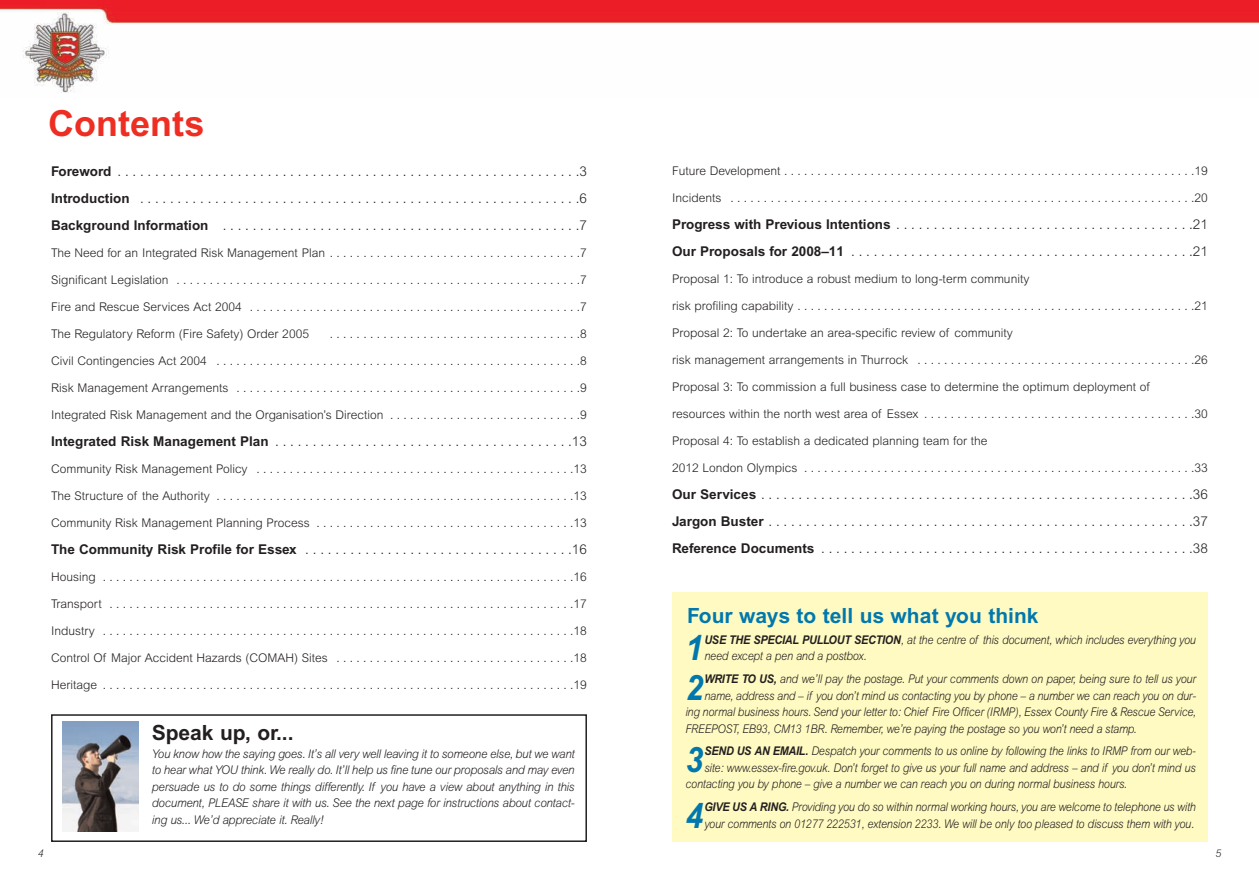
<style>
.page{position:relative;width:1259px;height:893px;background:#fff}
.page>*{position:absolute;margin:0;border:0;box-sizing:border-box;transform-origin:0 0}
.t1{font:700 36px "Arial";color:#ee2e22}
.t2{font:italic 700 34.95px "Arial";color:#0078ae;scale:.9 1}
.t3{font:700 21px "Arial";color:#0078ae}
.t4{font:700 21px "Arial";color:#231f20}
.t5{font:300 13.5px/27px "Arial";color:#231f20;text-align:justify}
.t6{font:300 12px "Arial";color:#231f20}
.t7{font:italic 300 12px/16.5px "Arial";letter-spacing:-.015em;color:#231f20;scale:.9 1}
.t8{font:italic 300 12px/16.5px "Arial";letter-spacing:-.015em;color:#231f20;text-align:justify;scale:.95 1}
.t9{font:italic 300 10.5px "Arial";color:#231f20}
.s1{font-weight:700}
</style>
<div class="page">
<img style="left:0;top:0;width:1259px;height:93px">
<div style="left:672px;top:593px;width:536px;height:249px;background:#fffac1"></div>
<div style="left:51px;top:714px;width:536px;height:128px;border:2px solid #231f20"></div>
<img style="left:62px;top:722px;width:77px;height:109px">
<h1 class="t1" style="left:48px;top:111px;width:157px">Contents</h1>
<p class="t5" style="left:51px;top:159px;width:537px"><span class="s1">Foreword</span> ..............................................................3<br><span class="s1">Introduction</span> ...........................................................6<br><span class="s1">Background Information</span> ................................................7</p>
<p class="t6" style="left:51px;top:249px;width:537px">The Need for an Integrated Risk Management Plan . . . . . . . . . . . . . . . . . . . . . . . . . . . . . . . . . . . . . .7</p>
<p class="t6" style="left:51px;top:276px;width:537px">Significant Legislation . . . . . . . . . . . . . . . . . . . . . . . . . . . . . . . . . . . . . . . . . . . . . . . . . . . . . . . . . . . . .7</p>
<p class="t6" style="left:51px;top:303px;width:537px">Fire and Rescue Services Act 2004 . . . . . . . . . . . . . . . . . . . . . . . . . . . . . . . . . . . . . . . . . . . . . . . . . .7</p>
<p class="t6" style="left:51px;top:330px;width:259px">The Regulatory Reform (Fire Safety) Order 2005</p>
<p class="t6" style="left:330px;top:330px;width:258px">. . . . . . . . . . . . . . . . . . . . . . . . . . . . . . . . . . . . . .8</p>
<p class="t6" style="left:51px;top:357px;width:537px">Civil Contingencies Act 2004 . . . . . . . . . . . . . . . . . . . . . . . . . . . . . . . . . . . . . . . . . . . . . . . . . . . . . . .8</p>
<p class="t6" style="left:51px;top:384px;width:537px">Risk Management Arrangements . . . . . . . . . . . . . . . . . . . . . . . . . . . . . . . . . . . . . . . . . . . . . . . . . . . .9</p>
<p class="t6" style="left:51px;top:411px;width:537px">Integrated Risk Management and the Organisation’s Direction . . . . . . . . . . . . . . . . . . . . . . . . . . . . .9</p>
<p class="t5" style="left:51px;top:429px;width:537px"><span class="s1">Integrated Risk Management Plan</span> ........................................13</p>
<p class="t6" style="left:51px;top:465px;width:537px">Community Risk Management Policy . . . . . . . . . . . . . . . . . . . . . . . . . . . . . . . . . . . . . . . . . . . . . . . .13</p>
<p class="t6" style="left:51px;top:492px;width:537px">The Structure of the Authority . . . . . . . . . . . . . . . . . . . . . . . . . . . . . . . . . . . . . . . . . . . . . . . . . . . . . .13</p>
<p class="t6" style="left:51px;top:519px;width:537px">Community Risk Management Planning Process . . . . . . . . . . . . . . . . . . . . . . . . . . . . . . . . . . . . . . .13</p>
<p class="t5" style="left:51px;top:537px;width:537px"><span class="s1">The Community Risk Profile for Essex</span> ....................................16</p>
<p class="t6" style="left:51px;top:573px;width:537px">Housing . . . . . . . . . . . . . . . . . . . . . . . . . . . . . . . . . . . . . . . . . . . . . . . . . . . . . . . . . . . . . . . . . . . . . . .16</p>
<p class="t6" style="left:51px;top:600px;width:537px">Transport . . . . . . . . . . . . . . . . . . . . . . . . . . . . . . . . . . . . . . . . . . . . . . . . . . . . . . . . . . . . . . . . . . . . . .17</p>
<p class="t6" style="left:51px;top:627px;width:537px">Industry . . . . . . . . . . . . . . . . . . . . . . . . . . . . . . . . . . . . . . . . . . . . . . . . . . . . . . . . . . . . . . . . . . . . . . .18</p>
<p class="t6" style="left:51px;top:654px;width:537px">Control Of Major Accident Hazards (COMAH) Sites . . . . . . . . . . . . . . . . . . . . . . . . . . . . . . . . . . . .18</p>
<p class="t6" style="left:51px;top:681px;width:537px">Heritage .......................................................................19</p>
<h3 class="t4" style="left:152px;top:724px;width:143px">Speak up, or...</h3>
<p class="t8" style="left:152px;top:746px;width:446px">You know how the saying goes. It’s all very well leaving it to someone else, but we want to hear what YOU think. We really do. It’ll help us fine tune our proposals and may even persuade us to do some things differently. If you have a view about anything in this document, PLEASE share it with us. See the next page for instructions about contact&shy;ing us... We’d appreciate it. Really!</p>
<p class="t6" style="left:672px;top:167px;width:537px">Future Development . . . . . . . . . . . . . . . . . . . . . . . . . . . . . . . . . . . . . . . . . . . . . . . . . . . . . . . . . . . . . .19</p>
<p class="t6" style="left:672px;top:194px;width:537px">Incidents . . . . . . . . . . . . . . . . . . . . . . . . . . . . . . . . . . . . . . . . . . . . . . . . . . . . . . . . . . . . . . . . . . . . . .20</p>
<p class="t5" style="left:672px;top:212px;width:537px"><span class="s1">Progress with Previous Intentions</span> ........................................21<br><span class="s1">Our Proposals for 2008–11</span> ..............................................21</p>
<p class="t6" style="left:672px;top:275px;width:359px">Proposal 1: To introduce a robust medium to long-term community</p>
<p class="t6" style="left:672px;top:302px;width:537px">risk profiling capability . . . . . . . . . . . . . . . . . . . . . . . . . . . . . . . . . . . . . . . . . . . . . . . . . . . . . . . . . . . .21</p>
<p class="t6" style="left:672px;top:329px;width:342px">Proposal 2: To undertake an area-specific review of community</p>
<p class="t6" style="left:672px;top:356px;width:537px">risk management arrangements in Thurrock . . . . . . . . . . . . . . . . . . . . . . . . . . . . . . . . . . . . . . . . . .26</p>
<p class="t6" style="left:672px;top:383px;width:479px">Proposal 3: To commission a full business case to determine the optimum deployment of</p>
<p class="t6" style="left:672px;top:410px;width:537px">resources within the north west area of Essex . . . . . . . . . . . . . . . . . . . . . . . . . . . . . . . . . . . . . . . . .30</p>
<p class="t6" style="left:672px;top:437px;width:317px">Proposal 4: To establish a dedicated planning team for the</p>
<p class="t6" style="left:672px;top:464px;width:537px">2012 London Olympics . . . . . . . . . . . . . . . . . . . . . . . . . . . . . . . . . . . . . . . . . . . . . . . . . . . . . . . . . . .33</p>
<p class="t5" style="left:672px;top:482px;width:537px"><span class="s1">Our Services</span>..........................................................36<br><span class="s1">Jargon Buster</span>.........................................................37<br><span class="s1">Reference Documents</span> ..................................................38</p>
<h3 class="t3" style="left:687px;top:608px;width:353px">Four ways to tell us what you think</h3>
<h2 class="t2" style="left:685px;top:628px;width:21px">1</h2>
<p class="t7" style="left:704px;top:632px;width:548px"><span class="s1">USE THE SPECIAL PULLOUT SECTION</span>, at the centre of this document, which includes everything you need except a pen and a postbox.</p>
<h2 class="t2" style="left:685px;top:667px;width:21px">2</h2>
<p class="t7" style="left:704px;top:672px;width:548px"><span class="s1">WRITE TO US,</span> and we’ll pay the postage. Put your comments down on paper, being sure to tell us your</p>
<p class="t7" style="left:704px;top:688px;width:548px">name, address and – if you don’t mind us contacting you by phone – a number we can reach you on dur-</p>
<p class="t7" style="left:685px;top:705px;width:568px">ing normal business hours. Send your letter to: Chief Fire Officer (IRMP), Essex County Fire &amp; Rescue Service,</p>
<p class="t7" style="left:685px;top:721px;width:503px">FREEPOST, EB93, CM13 1BR. Remember, we’re paying the postage so you won’t need a stamp.</p>
<h2 class="t2" style="left:685px;top:739px;width:21px">3</h2>
<p class="t7" style="left:704px;top:744px;width:547px"><span class="s1">SEND US AN EMAIL.</span> Despatch your comments to us online by following the links to IRMP from our web-</p>
<p class="t7" style="left:704px;top:761px;width:547px">site: www.essex-fire.gov.uk. Don’t forget to give us your full name and address – and if you don’t mind us</p>
<p class="t7" style="left:685px;top:777px;width:492px">contacting you by phone – give a number we can reach you on during normal business hours.</p>
<h2 class="t2" style="left:685px;top:795px;width:21px">4</h2>
<p class="t7" style="left:704px;top:800px;width:547px"><span class="s1">GIVE US A RING.</span> Providing you do so within normal working hours, you are welcome to telephone us with your comments on 01277 222531, extension 2233. We will be only too pleased to discuss them with you.</p>
<p class="t9" style="left:38px;top:849px;width:7px">4</p>
<p class="t9" style="left:1215px;top:849px;width:7px">5</p>
</div>
